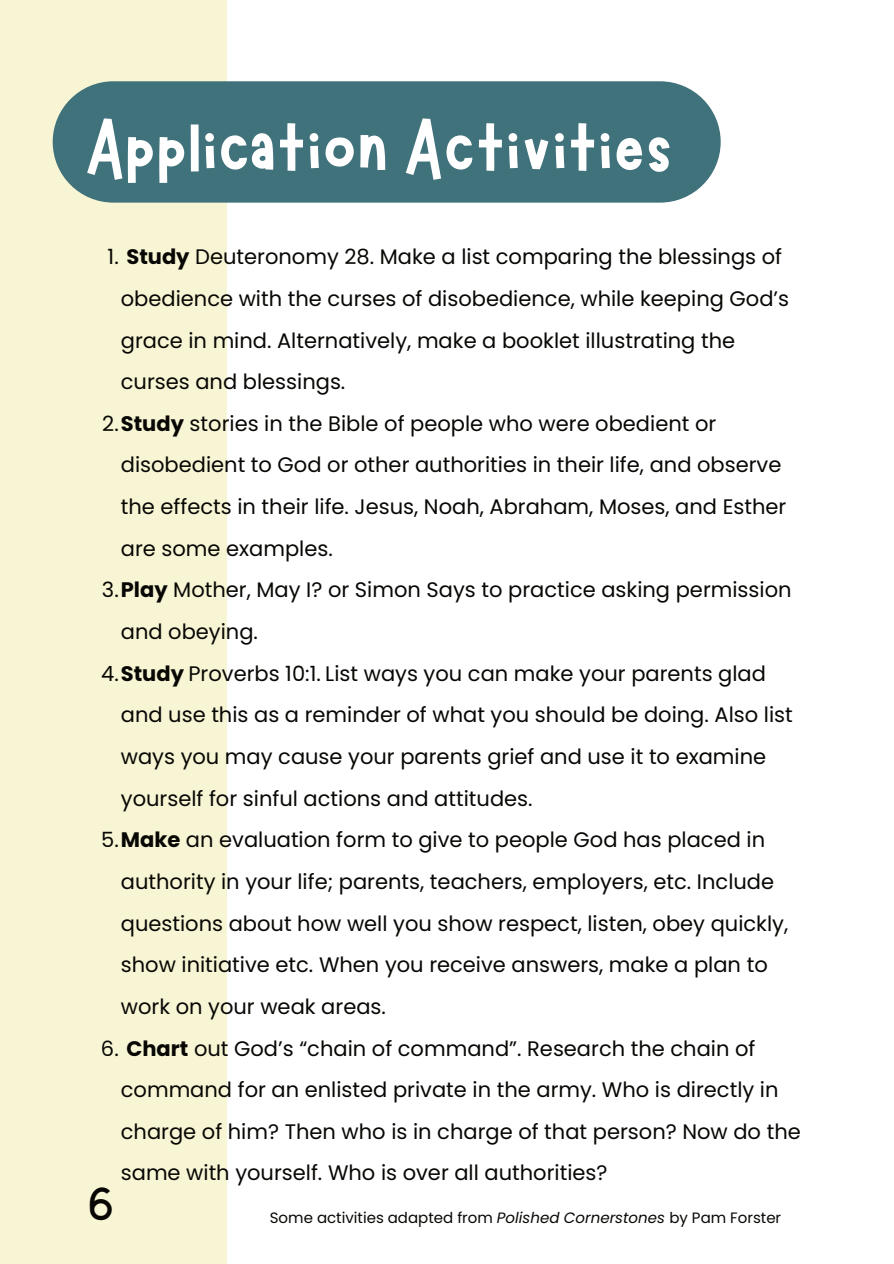
<style>
.page{position:relative;width:894px;height:1264px;background:#fff}
.page>*{position:absolute;margin:0;border:0;box-sizing:border-box;transform-origin:0 0}
.t1{font:81px "Marykate";color:#fff}
.t2{font:45px "Marykate";color:#080704}
.t3{font:21px/41.7px "Poppins";color:#080704}
.t4{font:15px "Poppins";color:#080704}
.s1{font-weight:700}
.s2{font-style:italic}
</style>
<div class="page">
<div style="left:0;top:0;width:227px;height:1263px;background:#f7f5d4"></div>
<div style="left:53px;top:81px;width:667px;height:122px;background:#40727b;border-radius:61px"></div>
<h1 class="t1" style="left:85px;top:98px;width:589px">Application Activities</h1>
<p class="t3" style="left:108px;top:236px;width:676px">1. <span class="s1">Study</span> Deuteronomy 28. Make a list comparing the blessings of</p>
<p class="t3" style="left:121px;top:278px;width:669px">obedience with the curses of disobedience, while keeping God’s</p>
<p class="t3" style="left:121px;top:319px;width:615px">grace in mind. Alternatively, make a booklet illustrating the</p>
<p class="t3" style="left:121px;top:361px;width:226px">curses and blessings.</p>
<p class="t3" style="left:102px;top:403px;width:615px">2.<span class="s1">Study</span> stories in the Bible of people who were obedient or</p>
<p class="t3" style="left:121px;top:444px;width:662px">disobedient to God or other authorities in their life, and observe</p>
<p class="t3" style="left:121px;top:486px;width:666px">the effects in their life. Jesus, Noah, Abraham, Moses, and Esther</p>
<p class="t3" style="left:121px;top:527px;width:213px">are some examples.</p>
<p class="t3" style="left:102px;top:569px;width:691px">3.<span class="s1">Play</span> Mother, May I? or Simon Says to practice asking permission</p>
<p class="t3" style="left:121px;top:611px;width:139px">and obeying.</p>
<p class="t3" style="left:101px;top:652px;width:666px">4.<span class="s1">Study</span> Proverbs 10:1. List ways you can make your parents glad</p>
<p class="t3" style="left:121px;top:694px;width:673px">and use this as a reminder of what you should be doing. Also list</p>
<p class="t3" style="left:121px;top:736px;width:646px">ways you may cause your parents grief and use it to examine</p>
<p class="t3" style="left:121px;top:777px;width:413px">yourself for sinful actions and attitudes.</p>
<p class="t3" style="left:101px;top:819px;width:665px">5.<span class="s1">Make</span> an evaluation form to give to people God has placed in</p>
<p class="t3" style="left:121px;top:860px;width:654px">authority in your life; parents, teachers, employers, etc. Include</p>
<p class="t3" style="left:121px;top:902px;width:668px">questions about how well you show respect, listen, obey quickly,</p>
<p class="t3" style="left:121px;top:944px;width:648px">show initiative etc. When you receive answers, make a plan to</p>
<p class="t3" style="left:121px;top:985px;width:266px">work on your weak areas.</p>
<p class="t3" style="left:121px;top:1027px;width:681px;text-indent:-20px">6. <span class="s1">Chart</span> out God’s “chain of command”. Research the chain of command for an enlisted private in the army. Who is directly in charge of him? Then who is in charge of that person? Now do the same with yourself. Who is over all authorities?</p>
<h2 class="t2" style="left:88px;top:1175px;width:27px">6</h2>
<p class="t4" style="left:270px;top:1208px;width:512px">Some activities adapted from <span class="s2">Polished Cornerstones</span> by Pam Forster</p>
</div>
